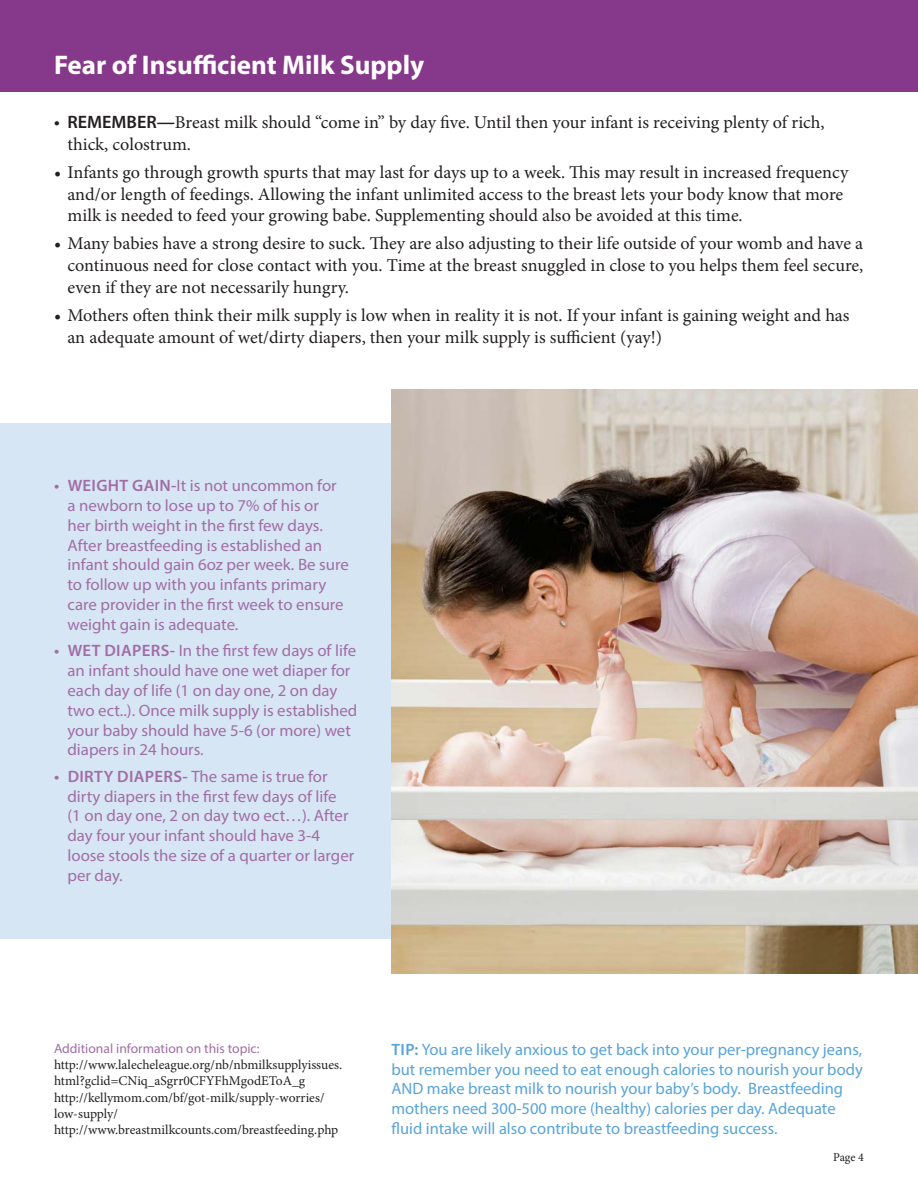
<style>
.page{position:relative;width:918px;height:1188px;background:#fff}
.page>*{position:absolute;margin:0;border:0;box-sizing:border-box;transform-origin:0 0}
.t1{font:700 27px "Myriad Pro";color:#fff}
.t2{font:18px/21.6px "Minion Pro";color:#231f20}
.t3{font:16.5px/19.8px "Myriad Pro";color:#a16da5}
.t4{font:16.5px/19.8px "Myriad Pro";color:#58a4da}
.t5{font:13.5px/16.2px "Minion Pro";letter-spacing:-.005em;color:#231f20}
.t6{font:13.5px "Myriad Pro";color:#a16da5}
.t7{font:12px "Minion Pro";color:#231f20}
.s1{font-family:"Myriad Pro";font-weight:600}
.s2{font-weight:600}
</style>
<div class="page">
<div style="left:0;top:424px;width:918px;height:515px;background:#d7e6f5"></div>
<img style="left:392px;top:389px;width:526px;height:585px">
<div style="left:0;top:0;width:918px;height:92px;background:#86388a"></div>
<p class="t1" style="left:54px;top:48px;width:372px">Fear of Insufficient Milk Supply</p>
<p class="t2" style="left:68px;top:112px;width:759px;text-indent:-14px"><span class="s1">• REMEMBER—</span>Breast milk should “come in” by day five. Until then your infant is receiving plenty of rich, thick, colostrum.</p>
<p class="t2" style="left:68px;top:161px;width:783px;text-indent:-14px">• Infants go through growth spurts that may last for days up to a week. This may result in increased frequency and/or length of feedings. Allowing the infant unlimited access to the breast lets your body know that more milk is needed to feed your growing babe. Supplementing should also be avoided at this time.</p>
<p class="t2" style="left:68px;top:233px;width:797px;text-align:justify;text-indent:-14px">• Many babies have a strong desire to suck. They are also adjusting to their life outside of your womb and have a continuous need for close contact with you. Time at the breast snuggled in close to you helps them feel secure, even if they are not necessarily hungry.</p>
<p class="t2" style="left:68px;top:305px;width:784px;text-indent:-14px">• Mothers often think their milk supply is low when in reality it is not. If your infant is gaining weight and has an adequate amount of wet/dirty diapers, then your milk supply is sufficient (yay!)</p>
<p class="t3" style="left:67px;top:476px;width:283px;text-indent:-13px"><span class="s2">• WEIGHT GAIN-</span>It is not uncommon for a newborn to lose up to 7% of his or<br>her birth weight in the first few days.<br>After breastfeeding is established an infant should gain 6oz per week. Be sure to follow up with you infants primary care provider in the first week to ensure weight gain is adequate.</p>
<p class="t3" style="left:67px;top:641px;width:291px;text-indent:-13px"><span class="s2">• WET DIAPERS-</span> In the first few days of life an infant should have one wet diaper for each day of life (1 on day one, 2 on day two ect..). Once milk supply is established your baby should have 5-6 (or more) wet diapers in 24 hours.</p>
<p class="t3" style="left:67px;top:766px;width:288px;text-indent:-13px"><span class="s2">• DIRTY DIAPERS-</span> The same is true for dirty diapers in the first few days of life<br>(1 on day one, 2 on day two ect…). After day four your infant should have 3-4 loose stools the size of a quarter or larger per day.</p>
<p class="t6" style="left:54px;top:1040px;width:207px">Additional information on this topic:</p>
<p class="t5" style="left:54px;top:1057px;width:290px">http://www.lalecheleague.org/nb/nbmilksupplyissues. html?gclid=CNiq_aSgrr0CFYFhMgodEToA_g</p>
<p class="t5" style="left:54px;top:1089px;width:272px">http://kellymom.com/bf/got-milk/supply-worries/ low-supply/</p>
<p class="t5" style="left:54px;top:1122px;width:286px">http://www.breastmilkcounts.com/breastfeeding.php</p>
<p class="t4" style="left:391px;top:1039px;width:473px"><span class="s2">TIP:</span> You are likely anxious to get back into your per-pregnancy jeans, but remember you need to eat enough calories to nourish your body AND make breast milk to nourish your baby’s body. Breastfeeding mothers need 300-500 more (healthy) calories per day. Adequate fluid intake will also contribute to breastfeeding success.</p>
<p class="t7" style="left:833px;top:1149px;width:32px">Page 4</p>
</div>
